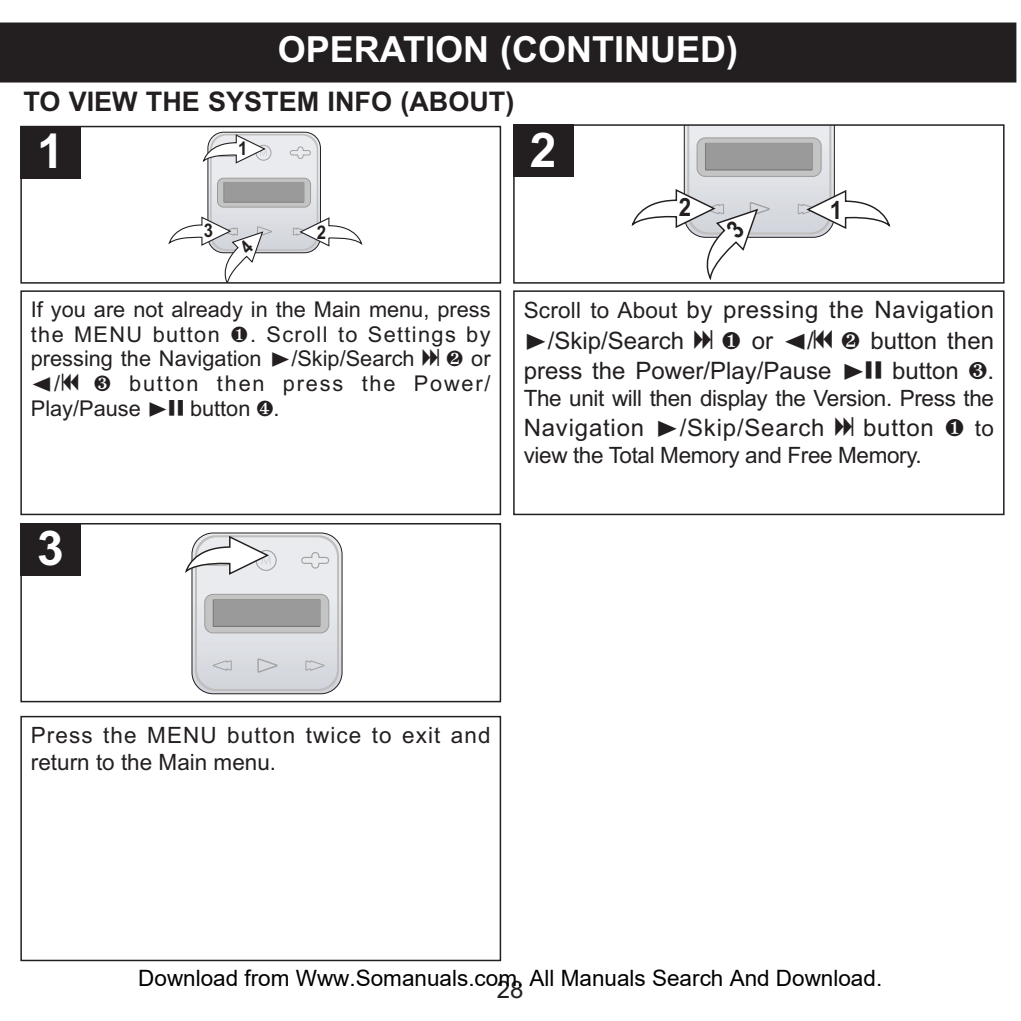
<style>
.page{position:relative;width:1021px;height:1021px;background:#fff}
.page>*{position:absolute;margin:0;border:0;box-sizing:border-box;transform-origin:0 0}
.t1{font:700 48px "Arial";color:#fff}
.t2{font:700 36px "Arial";color:#fff}
.t3{font:700 27px "Arial";color:#231f20}
.t4{font:700 25.2px "Arial";color:#231f20;scale:.89 1}
.t5{font:24px/30.3px "Arial";color:#231f20;text-align:justify}
.t6{font:24px "Arial";letter-spacing:.035em;color:#231f20}
.t7{font:22.5px "Arial";letter-spacing:-.015em;color:#231f20}
.t8{font:22.5px "Arial";color:#000}
.t9{font:22.5px/27px "Arial";letter-spacing:.05em;color:#231f20}
.t10{font:21.6px/24.9px "Arial";color:#231f20;text-align:justify}
.t11{font:700 18.9px "Arial";color:#231f20;scale:.89 1}
.s1{font-family:"Treasure Chest"}
.s2{font-size:22.5px}
</style>
<div class="page">
<div style="left:1px;top:24px;width:1013px;height:57px;background:#231f20"></div>
<div style="left:0;top:22px;width:1016px;height:60px;border:2px solid #231f20"></div>
<div style="left:20px;top:290px;width:481px;height:225px;border:2px solid #231f20"></div>
<div style="left:20px;top:126px;width:481px;height:157px;border:2px solid #231f20"></div>
<div style="left:20px;top:126px;width:60px;height:52px;background:#231f20"></div>
<div style="left:513px;top:290px;width:491px;height:225px;border:2px solid #231f20"></div>
<div style="left:513px;top:124px;width:491px;height:159px;border:2px solid #231f20"></div>
<div style="left:513px;top:124px;width:60px;height:53px;background:#231f20"></div>
<div style="left:20px;top:715px;width:481px;height:246px;border:2px solid #231f20"></div>
<div style="left:192px;top:532px;width:150px;height:162px;border:1px solid #231f20;border-radius:21px"></div>
<svg style="left:185px;top:534px;width:154px;height:157px;background:#d1d2d5"></svg>
<div style="left:20px;top:523px;width:481px;height:179px;border:2px solid #231f20"></div>
<div style="left:20px;top:523px;width:60px;height:52px;background:#231f20"></div>
<svg style="left:168px;top:133px;width:194px;height:150px"></svg>
<svg style="left:631px;top:125px;width:259px;height:153px"></svg>
<h2 class="t2" style="left:278px;top:28px;width:462px">OPERATION (CONTINUED)</h2>
<p class="t3" style="left:23px;top:86px;width:492px">TO VIEW THE SYSTEM INFO (ABOUT)</p>
<h1 class="t1" style="left:37px;top:123px;width:28px">1</h1>
<p class="t11" style="left:238px;top:137px;width:12px">1</p>
<h1 class="t1" style="left:530px;top:122px;width:28px">2</h1>
<p class="t11" style="left:204px;top:220px;width:12px">3</p>
<p class="t11" style="left:317px;top:222px;width:12px">2</p>
<p class="t4" style="left:678px;top:193px;width:15px">2</p>
<p class="t4" style="left:829px;top:196px;width:15px">1</p>
<p class="t10" style="left:31px;top:297px;width:461px">If you are not already in the Main menu, press the MENU button <span class="s1">1</span>. Scroll to Settings by pressing the Navigation <span class="s1">®</span>/Skip/Search <span class="s1">N 2</span> or <span class="s1">√</span>/<span class="s1">O 3</span> button then press the Power/ Play/Pause <span class="s1">®P</span> button <span class="s1">4</span>.</p>
<p class="t5" style="left:523px;top:295px;width:472px"><span class="s2">Scroll to About</span> by pressing the Navigation <span class="s1">®</span>/Skip/Search <span class="s1">N 1</span> or <span class="s1">√</span>/<span class="s1">O 2</span> button then press the Power/Play/Pause <span class="s1">®P</span> button <span class="s1">3</span>.</p>
<p class="t7" style="left:523px;top:385px;width:472px">The unit will then display the Version. Press the</p>
<p class="t6" style="left:523px;top:413px;width:472px">Navigation <span class="s1">®</span>/Skip/Search <span class="s1">N</span> button <span class="s1">1</span> <span class="s2">to</span></p>
<p class="t7" style="left:523px;top:441px;width:399px">view the Total Memory and Free Memory.</p>
<h1 class="t1" style="left:37px;top:520px;width:28px">3</h1>
<p class="t9" style="left:31px;top:721px;width:461px">Press the MENU button twice to exit and return to the Main menu.</p>
<p class="t8" style="left:138px;top:965px;width:745px">Download from Www.Somanuals.com. All Manuals Search And Download.</p>
<p class="t5" style="left:497px;top:974px;width:28px">28</p>
</div>
